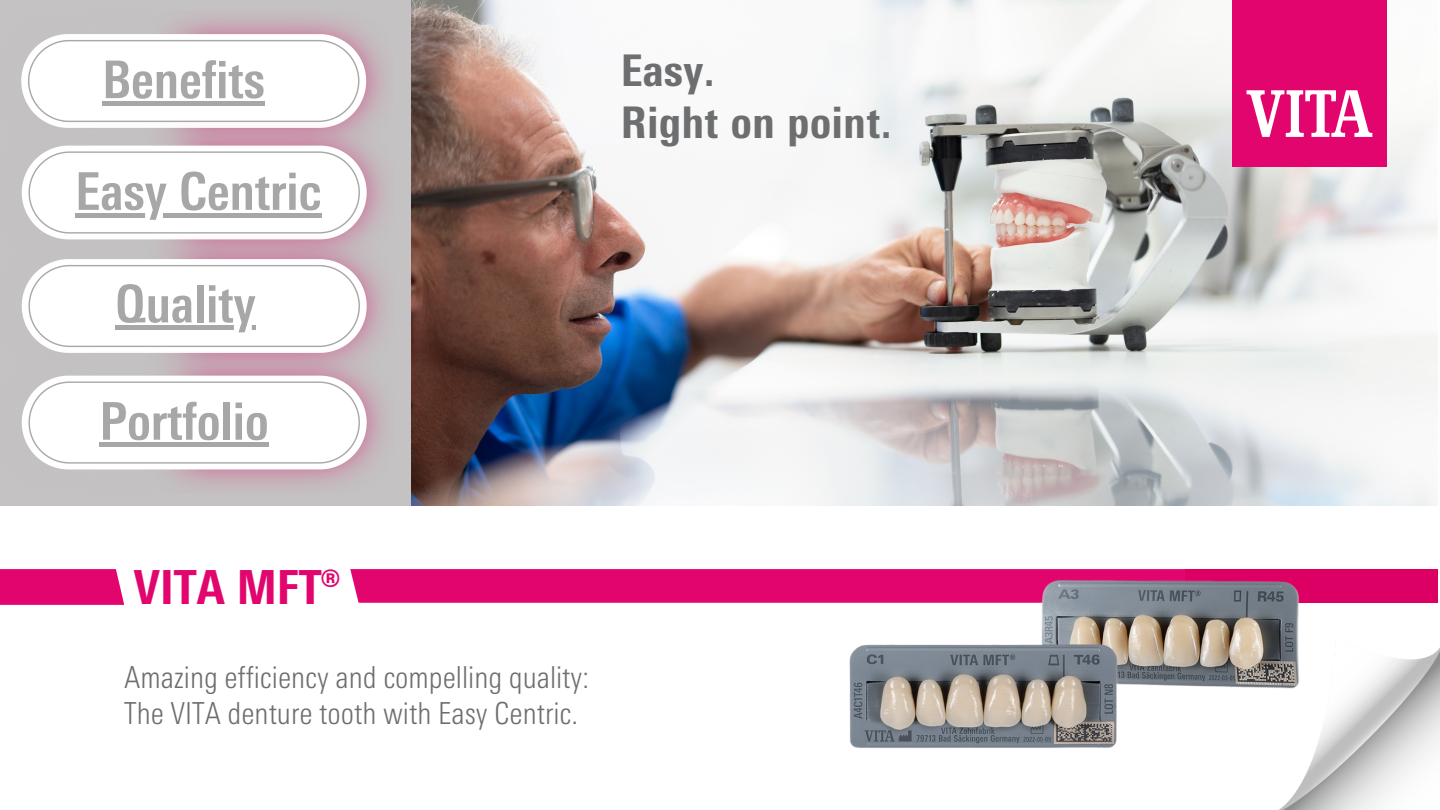
<style>
.page{position:relative;width:1440px;height:810px;background:#fff}
.page>*{position:absolute;margin:0;border:0;box-sizing:border-box;transform-origin:0 0}
.t1{font:700 condensed 52px "Univers Next Pro";color:#a7a7a8}
.t2{font:800 condensed 47px "Univers Next Pro";color:#e1056d}
.t3{font:800 condensed 43.6px "Univers Next Pro";letter-spacing:.02em;color:#6d6e70}
.t4{font:300 condensed 30.3px "Univers Next Pro";color:#6d6e70}
</style>
<div class="page">
<div style="left:0;top:0;width:412px;height:506px;background:#c4c2c2"></div>
<img style="left:412px;top:0;width:1026px;height:506px">
<div style="left:350px;top:569px;width:489px;height:34px;background:#e1056d"></div>
<div style="left:1233px;top:0;width:153px;height:166px;background:#e1056d"></div>
<svg style="left:1247px;top:90px;width:125px;height:47px"></svg>
<div style="left:1185px;top:569px;width:253px;height:34px;background:#dd0064"></div>
<img style="left:839px;top:569px;width:460px;height:179px">
<img style="left:1266px;top:639px;width:174px;height:171px">
<svg style="left:0;top:569px;width:124px;height:36px;background:#e20e72"></svg>
<img style="left:223px;top:19px;width:160px;height:103px">
<svg style="left:21px;top:34px;width:345px;height:88px;background:#f0edee"></svg>
<div style="left:59px;top:50px;width:280px;height:64px;background:#fff"></div>
<img style="left:223px;top:122px;width:160px;height:111px">
<img style="left:21px;top:122px;width:202px;height:73px">
<svg style="left:22px;top:146px;width:345px;height:89px"></svg>
<div style="left:59px;top:161px;width:281px;height:64px;background:#fff"></div>
<hr style="left:75px;top:213px;width:246px;height:4px;background:#a7a7a8">
<img style="left:223px;top:235px;width:160px;height:112px">
<img style="left:21px;top:235px;width:202px;height:74px">
<svg style="left:22px;top:259px;width:345px;height:93px;background:#f0eeef"></svg>
<div style="left:59px;top:274px;width:280px;height:64px;background:#fff"></div>
<img style="left:223px;top:352px;width:160px;height:133px">
<img style="left:21px;top:352px;width:202px;height:134px">
<svg style="left:22px;top:376px;width:345px;height:93px;background:#f0eeef"></svg>
<div style="left:59px;top:391px;width:281px;height:65px;background:#fff"></div>
<hr style="left:99px;top:443px;width:170px;height:4px;background:#a7a7a8">
<div style="left:102px;top:101px;width:163px;height:5px;background:#a7a7a8"></div>
<div style="left:115px;top:325px;width:141px;height:5px;background:#a7a7a8"></div>
<p class="t1" style="left:102px;top:59px;width:164px">Benefits</p>
<p class="t1" style="left:75px;top:171px;width:248px">Easy Centric</p>
<p class="t1" style="left:115px;top:283px;width:142px">Quality</p>
<p class="t1" style="left:99px;top:401px;width:171px">Portfolio</p>
<p class="t3" style="left:621px;top:53px;width:95px">Easy.</p>
<p class="t3" style="left:621px;top:105px;width:273px">Right on point.</p>
<p class="t2" style="left:133px;top:568px;width:208px">VITA MFT®</p>
<p class="t4" style="left:124px;top:665px;width:466px">Amazing efficiency and compelling quality:</p>
<p class="t4" style="left:124px;top:702px;width:455px">The VITA denture tooth with Easy Centric.</p>
</div>
